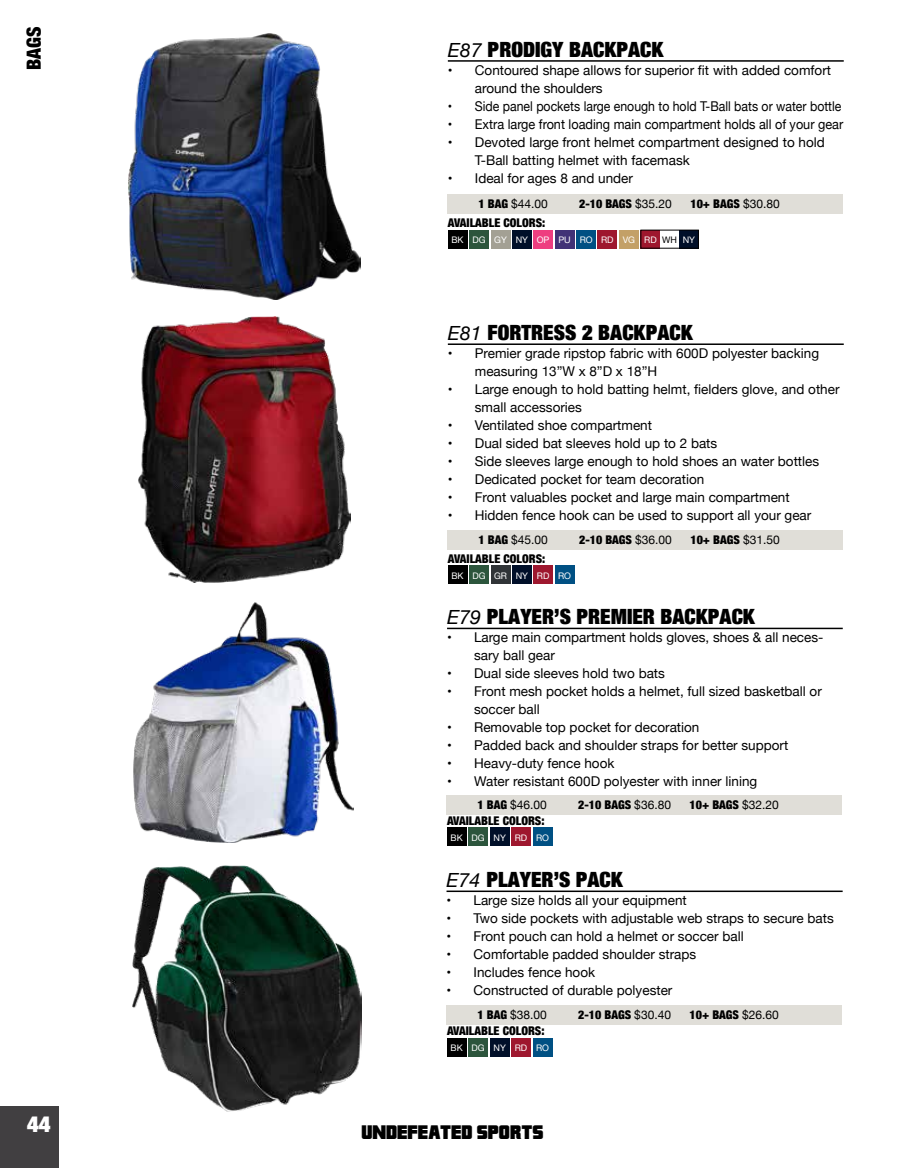
<style>
.page{position:relative;width:905px;height:1168px;background:#fff}
.page>*{position:absolute;margin:0;border:0;box-sizing:border-box;transform-origin:0 0}
.t1{font:900 expanded 22.5px "Helvetica Neue";color:#fff}
.t2{font:900 expanded 21px "Helvetica Neue";color:#000}
.t3{font:900 condensed 19.5px "Helvetica Neue";color:#000}
.t4{font:18px "Franklin M54";color:#000}
.t5{font:13.5px/18px "Helvetica Neue";color:#000}
.t6{font:13.5px "Helvetica Neue";color:#000;scale:.91 1}
.t7{font:13.5px "Helvetica Neue";color:#000;scale:.94 1}
.t8{font:900 condensed 12px "Helvetica Neue";color:#000}
.t9{font:12px "Helvetica Neue";color:#000}
.t10{font:9px "Helvetica Neue";color:#fff}
.s1{font-weight:400;font-style:italic;font-stretch:normal;font-size:19.5px}
.s2{font-weight:900;font-stretch:condensed}
.s3{font-weight:400;font-stretch:normal}
.s4{color:#000}
</style>
<div class="page">
<div style="left:0;top:1106px;width:58px;height:62px;background:#413f41"></div>
<div style="left:447px;top:194px;width:396px;height:20px;background:#e0ded8"></div>
<div style="left:447px;top:530px;width:396px;height:19px;background:#e0ded8"></div>
<div style="left:446px;top:795px;width:396px;height:19px;background:#e0ded8"></div>
<div style="left:446px;top:1005px;width:396px;height:19px;background:#e0ded8"></div>
<img style="left:134px;top:602px;width:219px;height:240px">
<img style="left:129px;top:34px;width:231px;height:265px">
<img style="left:139px;top:317px;width:211px;height:266px">
<img style="left:132px;top:865px;width:229px;height:246px">
<hr style="left:447px;top:628px;width:395px;height:1px;background:#000">
<div style="left:447px;top:828px;width:19px;height:18px;background:#000"></div>
<div style="left:490px;top:828px;width:19px;height:18px;background:#000f29"></div>
<div style="left:511px;top:828px;width:19px;height:18px;background:#9e172e"></div>
<div style="left:468px;top:828px;width:20px;height:18px;background:#2c553c"></div>
<div style="left:533px;top:828px;width:19px;height:18px;background:#005083"></div>
<div style="left:447px;top:1038px;width:19px;height:18px;background:#000"></div>
<div style="left:490px;top:1038px;width:19px;height:18px;background:#000f29"></div>
<div style="left:511px;top:1038px;width:19px;height:18px;background:#9e172e"></div>
<div style="left:468px;top:1038px;width:20px;height:18px;background:#2c553c"></div>
<div style="left:533px;top:1038px;width:19px;height:18px;background:#005083"></div>
<hr style="left:446px;top:890px;width:396px;height:2px;background:#000">
<div style="left:448px;top:230px;width:19px;height:18px;background:#000"></div>
<div style="left:448px;top:566px;width:19px;height:18px;background:#000"></div>
<div style="left:512px;top:230px;width:19px;height:18px;background:#000f29"></div>
<div style="left:576px;top:230px;width:19px;height:18px;background:#005083"></div>
<div style="left:512px;top:566px;width:19px;height:18px;background:#000f29"></div>
<div style="left:533px;top:230px;width:19px;height:18px;background:#ee3e80"></div>
<div style="left:597px;top:230px;width:20px;height:18px;background:#9e172e"></div>
<div style="left:533px;top:566px;width:19px;height:18px;background:#9e172e"></div>
<div style="left:469px;top:230px;width:19px;height:18px;background:#2c553c"></div>
<div style="left:469px;top:566px;width:19px;height:18px;background:#2c553c"></div>
<div style="left:555px;top:230px;width:19px;height:18px;background:#413276"></div>
<div style="left:619px;top:230px;width:19px;height:18px;background:#c3a067"></div>
<div style="left:641px;top:230px;width:19px;height:18px;background:#9e172e"></div>
<div style="left:679px;top:230px;width:19px;height:18px;background:#000f29"></div>
<div style="left:555px;top:566px;width:19px;height:18px;background:#005083"></div>
<div style="left:491px;top:230px;width:19px;height:18px;background:#a3a094"></div>
<div style="left:491px;top:566px;width:19px;height:18px;background:#303437"></div>
<hr style="left:448px;top:60px;width:395px;height:2px;background:#000">
<hr style="left:448px;top:343px;width:395px;height:2px;background:#000">
<div style="left:640px;top:230px;width:58px;height:19px;border:1px solid #000"></div>
<h3 class="t3" style="left:25px;top:70px;width:45px;rotate:-90deg">BAGS</h3>
<h1 class="t1" style="left:27px;top:1112px;width:25px">44</h1>
<h2 class="t2" style="left:448px;top:39px;width:217px"><span class="s1">E87</span> PRODIGY BACKPACK</h2>
<p class="t5" style="left:475px;top:62px;width:358px;text-indent:-27px">• Contoured shape allows for superior fit with added comfort around the shoulders</p>
<p class="t6" style="left:448px;top:96px;width:434px">• Side panel pockets large enough to hold T-Ball bats or water bottle</p>
<p class="t7" style="left:448px;top:114px;width:422px">• Extra large front loading main compartment holds all of your gear</p>
<p class="t5" style="left:475px;top:134px;width:351px;text-indent:-27px">• Devoted large front helmet compartment designed to hold<br>T-Ball batting helmet with facemask</p>
<p class="t5" style="left:448px;top:170px;width:187px">• Ideal for ages 8 and under</p>
<p class="t9" style="left:478px;top:195px;width:71px"><span class="s2">1 BAG</span> $44.00</p>
<p class="t8" style="left:579px;top:199px;width:94px">2-10 BAGS <span class="s3">$35.20</span></p>
<p class="t8" style="left:690px;top:199px;width:91px">10+ BAGS <span class="s3">$30.80</span></p>
<p class="t8" style="left:448px;top:217px;width:99px">AVAILABLE COLORS:</p>
<p class="t10" style="left:451px;top:233px;width:14px">BK</p>
<p class="t10" style="left:472px;top:233px;width:15px">DG</p>
<p class="t10" style="left:494px;top:233px;width:14px">GY</p>
<p class="t10" style="left:515px;top:233px;width:14px">NY</p>
<p class="t10" style="left:579px;top:233px;width:15px">RO</p>
<p class="t10" style="left:536px;top:233px;width:14px">OP</p>
<p class="t10" style="left:601px;top:233px;width:14px">RD</p>
<p class="t10" style="left:558px;top:233px;width:14px">PU</p>
<p class="t10" style="left:622px;top:233px;width:74px">VG RD <span class="s4">WH</span> NY</p>
<h2 class="t2" style="left:448px;top:322px;width:246px"><span class="s1">E81</span> FORTRESS 2 BACKPACK</h2>
<p class="t5" style="left:475px;top:345px;width:346px;text-indent:-27px">• Premier grade ripstop fabric with 600D polyester backing measuring 13”W x 8”D x 18”H</p>
<p class="t5" style="left:475px;top:381px;width:366px;text-indent:-27px">• Large enough to hold batting helmt, fielders glove, and other small accessories</p>
<p class="t5" style="left:448px;top:417px;width:206px">• Ventilated shoe compartment</p>
<p class="t5" style="left:448px;top:435px;width:271px">• Dual sided bat sleeves hold up to 2 bats</p>
<p class="t5" style="left:448px;top:453px;width:373px">• Side sleeves large enough to hold shoes an water bottles</p>
<p class="t5" style="left:448px;top:471px;width:258px">• Dedicated pocket for team decoration</p>
<p class="t5" style="left:448px;top:489px;width:343px">• Front valuables pocket and large main compartment</p>
<p class="t5" style="left:448px;top:507px;width:365px">• Hidden fence hook can be used to support all your gear</p>
<p class="t9" style="left:478px;top:531px;width:71px"><span class="s2">1 BAG</span> $45.00</p>
<p class="t8" style="left:579px;top:534px;width:94px">2-10 BAGS <span class="s3">$36.00</span></p>
<p class="t8" style="left:690px;top:534px;width:91px">10+ BAGS <span class="s3">$31.50</span></p>
<p class="t8" style="left:448px;top:553px;width:99px">AVAILABLE COLORS:</p>
<p class="t10" style="left:451px;top:569px;width:14px">BK</p>
<p class="t10" style="left:472px;top:569px;width:15px">DG</p>
<p class="t10" style="left:494px;top:569px;width:14px">GR</p>
<p class="t10" style="left:515px;top:569px;width:14px">NY</p>
<p class="t10" style="left:537px;top:569px;width:14px">RD</p>
<p class="t10" style="left:558px;top:569px;width:15px">RO</p>
<h2 class="t2" style="left:447px;top:606px;width:309px"><span class="s1">E79</span> PLAYER’S PREMIER BACKPACK</h2>
<p class="t5" style="left:474px;top:629px;width:351px;text-indent:-27px">• Large main compartment holds gloves, shoes &amp; all neces&shy;sary ball gear</p>
<p class="t5" style="left:447px;top:665px;width:219px">• Dual side sleeves hold two bats</p>
<p class="t5" style="left:474px;top:683px;width:349px;text-indent:-27px">• Front mesh pocket holds a helmet, full sized basketball or soccer ball</p>
<p class="t5" style="left:447px;top:719px;width:254px">• Removable top pocket for decoration</p>
<p class="t5" style="left:447px;top:737px;width:343px">• Padded back and shoulder straps for better support</p>
<p class="t5" style="left:447px;top:755px;width:169px">• Heavy-duty fence hook</p>
<p class="t5" style="left:447px;top:773px;width:312px">• Water resistant 600D polyester with inner lining</p>
<p class="t8" style="left:447px;top:815px;width:99px">AVAILABLE COLORS:</p>
<p class="t10" style="left:450px;top:831px;width:100px">BK DG NY RD RO</p>
<p class="t9" style="left:477px;top:796px;width:71px"><span class="s2">1 BAG</span> $46.00</p>
<p class="t8" style="left:578px;top:799px;width:94px">2-10 BAGS <span class="s3">$36.80</span></p>
<p class="t8" style="left:689px;top:799px;width:91px">10+ BAGS <span class="s3">$32.20</span></p>
<h2 class="t2" style="left:446px;top:869px;width:178px"><span class="s1">E74</span> PLAYER’S PACK</h2>
<p class="t5" style="left:446px;top:892px;width:242px">• Large size holds all your equipment</p>
<p class="t5" style="left:446px;top:910px;width:389px">• Two side pockets with adjustable web straps to secure bats</p>
<p class="t5" style="left:446px;top:928px;width:299px">• Front pouch can hold a helmet or soccer ball</p>
<p class="t5" style="left:446px;top:946px;width:251px">• Comfortable padded shoulder straps</p>
<p class="t5" style="left:446px;top:964px;width:150px">• Includes fence hook</p>
<p class="t5" style="left:446px;top:982px;width:227px">• Constructed of durable polyester</p>
<p class="t9" style="left:477px;top:1006px;width:71px"><span class="s2">1 BAG</span> $38.00</p>
<p class="t8" style="left:578px;top:1009px;width:94px">2-10 BAGS <span class="s3">$30.40</span></p>
<p class="t8" style="left:689px;top:1009px;width:91px">10+ BAGS <span class="s3">$26.60</span></p>
<p class="t8" style="left:447px;top:1025px;width:99px">AVAILABLE COLORS:</p>
<p class="t10" style="left:450px;top:1041px;width:100px">BK DG NY RD RO</p>
<h3 class="t4" style="left:361px;top:1122px;width:184px">UNDEFEATED SPORTS</h3>
</div>
